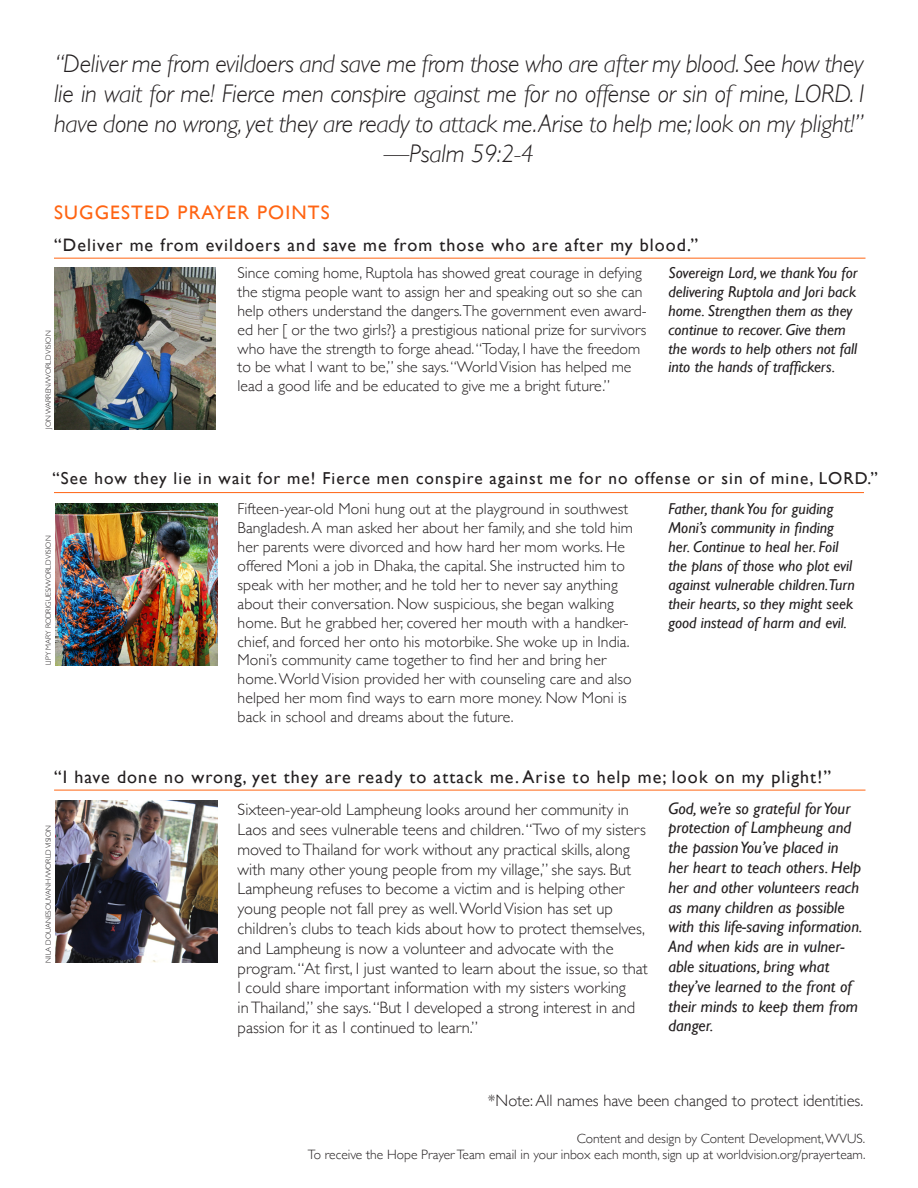
<style>
.page{position:relative;width:918px;height:1188px;background:#fff}
.page>*{position:absolute;margin:0;border:0;box-sizing:border-box;transform-origin:0 0}
.t1{font:italic 300 25.5px/30px "Gill Sans";letter-spacing:-.01em;color:#231f20;text-align:center}
.t2{font:19.5px "Gill Sans";letter-spacing:.06em;color:#ff6412}
.t3{font:18px "Gill Sans";letter-spacing:.06em;color:#231f20}
.t4{font:17.25px "Gill Sans";letter-spacing:.06em;color:#231f20}
.Body_copy{font:300 16.5px/19.8px "Gill Sans";color:#231f20}
.Prayer{font:italic 16.5px/19.8px "Gill Sans";color:#231f20}
.Body_copy-2{font:300 15.75px/18.9px "Gill Sans";letter-spacing:.005em;color:#231f20}
.Prayer-2{font:italic 15.75px/18.9px "Gill Sans";color:#231f20}
.t5{font:300 13.5px "Gill Sans";color:#231f20}
.t6{font:300 7.5px "Gill Sans";color:#231f20}
</style>
<div class="page">
<hr style="left:54px;top:258px;width:812px;height:1px;background:#ff6412">
<hr style="left:54px;top:492px;width:810px;height:1px;background:#ff6412">
<hr style="left:54px;top:790px;width:812px;height:1px;background:#ff6412">
<img style="left:55px;top:504px;width:162px;height:161px">
<img style="left:54px;top:267px;width:162px;height:162px">
<img style="left:56px;top:801px;width:162px;height:162px">
<p class="t1" style="left:54px;top:49px;width:812px">“Deliver me from evildoers and save me from those who are after my blood. See how they lie in wait for me! Fierce men conspire against me for no offense or sin of mine, LORD. I have done no wrong, yet they are ready to attack me.Arise to help me; look on my plight!” —Psalm 59:2-4</p>
<p class="t2" style="left:54px;top:201px;width:277px">SUGGESTED PRAYER POINTS</p>
<p class="t3" style="left:54px;top:235px;width:646px">“Deliver me from evildoers and save me from those who are after my blood.”</p>
<p class="t6" style="left:43px;top:429px;width:100px;rotate:-90deg">JON WARREN/WORLD VISION</p>
<p class="Body_copy-2" style="left:238px;top:263px;width:411px">Since coming home, Ruptola has showed great courage in defying the stigma people want to assign her and speaking out so she can help others understand the dangers.The government even award&shy;ed her [ or the two girls?} a prestigious national prize for survivors who have the strength to forge ahead. “Today, I have the freedom to be what I want to be,” she says. “World Vision has helped me lead a good life and be educated to give me a bright future.”</p>
<p class="Prayer-2" style="left:669px;top:263px;width:191px">Sovereign Lord, we thank You for delivering Ruptola and Jori back home. Strengthen them as they continue to recover. Give them the words to help others not fall into the hands of traffickers.</p>
<p class="t4" style="left:53px;top:468px;width:827px">“See how they lie in wait for me! Fierce men conspire against me for no offense or sin of mine, LORD.”</p>
<p class="t6" style="left:43px;top:665px;width:131px;rotate:-90deg">LIPY MARY RODRIGUES/WORLD VISION</p>
<p class="Body_copy-2" style="left:238px;top:499px;width:397px">Fifteen-year-old Moni hung out at the playground in southwest Bangladesh. A man asked her about her family, and she told him her parents were divorced and how hard her mom works. He offered Moni a job in Dhaka, the capital. She instructed him to speak with her mother, and he told her to never say anything about their conversation. Now suspicious, she began walking home. But he grabbed her, covered her mouth with a handker&shy;chief, and forced her onto his motorbike. She woke up in India.<br>Moni’s community came together to find her and bring her home. World Vision provided her with counseling care and also helped her mom find ways to earn more money. Now Moni is back in school and dreams about the future.</p>
<p class="Prayer-2" style="left:669px;top:500px;width:188px">Father, thank You for guiding<br>Moni’s community in finding her. Continue to heal her. Foil the plans of those who plot evil against vulnerable children.Turn their hearts, so they might seek good instead of harm and evil.</p>
<p class="t3" style="left:54px;top:766px;width:779px">“I have done no wrong, yet they are ready to attack me. Arise to help me; look on my plight!”</p>
<p class="t6" style="left:43px;top:963px;width:139px;rotate:-90deg">NILA DOUANESOUVANH/WORLD VISION</p>
<p class="Body_copy" style="left:238px;top:799px;width:412px">Sixteen-year-old Lampheung looks around her community in Laos and sees vulnerable teens and children. “Two of my sisters moved to Thailand for work without any practical skills, along with many other young people from my village,” she says. But Lampheung refuses to become a victim and is helping other young people not fall prey as well. World Vision has set up children’s clubs to teach kids about how to protect themselves, and Lampheung is now a volunteer and advocate with the program. “At first, I just wanted to learn about the issue, so that I could share important information with my sisters working<br>in Thailand,” she says. “But I developed a strong interest in and passion for it as I continued to learn.”</p>
<p class="Prayer" style="left:669px;top:798px;width:195px">God, we’re so grateful for Your protection of Lampheung and the passion You’ve placed in her heart to teach others. Help her and other volunteers reach as many children as possible with this life-saving information.<br>And when kids are in vulner&shy;able situations, bring what they’ve learned to the front of their minds to keep them from danger.</p>
<p class="Body_copy" style="left:488px;top:1090px;width:377px">*Note: All names have been changed to protect identities.</p>
<p class="t5" style="left:577px;top:1127px;width:290px">Content and design by Content Development, WVUS.</p>
<p class="t5" style="left:308px;top:1144px;width:559px">To receive the Hope Prayer Team email in your inbox each month, sign up at worldvision.org/prayerteam.</p>
</div>
